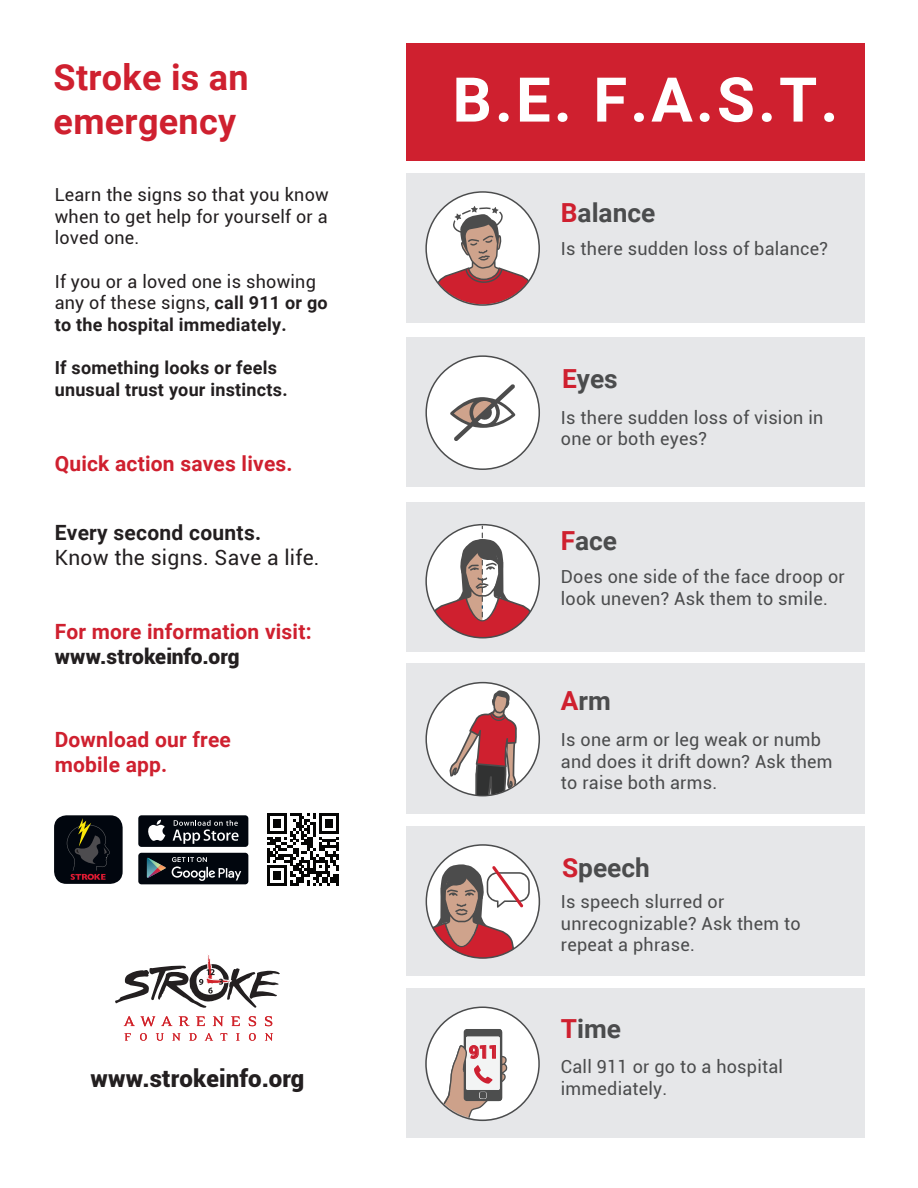
<style>
.page{position:relative;width:918px;height:1188px;background:#fff}
.page>*{position:absolute;margin:0;border:0;box-sizing:border-box;transform-origin:0 0}
.t1{font:700 61.8px "Roboto";color:#fff}
.t2{font:700 36px/43.2px "Roboto";letter-spacing:.01em;color:#cf202f}
.t3{font:700 26.25px "Roboto";color:#4b4c4d}
.t4{font:900 24px "Roboto";letter-spacing:.005em;color:#231f20}
.t5{font:700 21px/25.2px "Roboto";letter-spacing:.01em;color:#cf202f}
.t6{font:21px "Roboto";letter-spacing:.015em;color:#231f20}
.t7{font:700 21px "Roboto";letter-spacing:.015em;color:#231f20}
.t8{font:900 21px "Roboto";color:#231f20}
.t9{font:18px/21.6px "Roboto";letter-spacing:.015em;color:#4b4c4d}
.t10{font:18px/21.6px "Roboto";letter-spacing:.015em;color:#231f20;text-align:justify}
.t11{font:700 18px/21.6px "Roboto";letter-spacing:.015em;color:#231f20}
.t12{font:900 17.55px "Roboto";color:#ce2031}
.s1{font-weight:700}
.s2{color:#cf202f}
</style>
<div class="page">
<div style="left:406px;top:43px;width:459px;height:117px;background:#cf202f"></div>
<div style="left:406px;top:502px;width:459px;height:150px;background:#e6e7e9"></div>
<svg style="left:429px;top:526px;width:107px;height:112px"></svg>
<div style="left:425px;top:524px;width:115px;height:114px;border:2px solid #4b4c4d;border-radius:50%"></div>
<div style="left:406px;top:173px;width:459px;height:150px;background:#e6e7e9"></div>
<svg style="left:426px;top:191px;width:113px;height:113px"></svg>
<svg style="left:434px;top:206px;width:100px;height:98px;background:#d5aeae"></svg>
<div style="left:425px;top:191px;width:115px;height:115px;border:2px solid #4b4c4d;border-radius:50%"></div>
<div style="left:406px;top:664px;width:459px;height:150px;background:#e6e7e9"></div>
<div style="left:426px;top:683px;width:113px;height:113px;background:#fff;border-radius:50%"></div>
<svg style="left:450px;top:690px;width:67px;height:105px"></svg>
<div style="left:406px;top:826px;width:459px;height:150px;background:#e6e7e9"></div>
<div style="left:426px;top:845px;width:113px;height:113px;background:#fff;border-radius:50%"></div>
<svg style="left:426px;top:864px;width:104px;height:94px"></svg>
<div style="left:426px;top:844px;width:114px;height:115px;border:2px solid #4b4c4d;border-radius:50%"></div>
<div style="left:406px;top:337px;width:459px;height:150px;background:#e6e7e9"></div>
<div style="left:426px;top:356px;width:113px;height:113px;background:#fff;border-radius:50%"></div>
<div style="left:425px;top:355px;width:115px;height:115px;border:2px solid #4b4c4d;border-radius:50%"></div>
<svg style="left:450px;top:384px;width:65px;height:57px"></svg>
<div style="left:406px;top:988px;width:459px;height:150px;background:#e6e7e9"></div>
<div style="left:427px;top:1007px;width:112px;height:112px;background:#fff;border-radius:50%"></div>
<svg style="left:435px;top:1029px;width:75px;height:90px"></svg>
<div style="left:425px;top:1007px;width:115px;height:114px;border:2px solid #4b4c4d;border-radius:50%"></div>
<svg style="left:124px;top:1016px;width:31px;height:10px"></svg>
<svg style="left:161px;top:1016px;width:11px;height:10px"></svg>
<svg style="left:179px;top:1016px;width:11px;height:10px"></svg>
<svg style="left:196px;top:1016px;width:9px;height:10px"></svg>
<svg style="left:213px;top:1016px;width:11px;height:10px"></svg>
<svg style="left:231px;top:1016px;width:9px;height:10px"></svg>
<svg style="left:249px;top:1016px;width:7px;height:10px"></svg>
<svg style="left:265px;top:1016px;width:7px;height:10px"></svg>
<svg style="left:124px;top:1033px;width:7px;height:8px"></svg>
<svg style="left:140px;top:1033px;width:7px;height:8px"></svg>
<svg style="left:156px;top:1033px;width:8px;height:8px"></svg>
<svg style="left:172px;top:1033px;width:9px;height:8px"></svg>
<svg style="left:189px;top:1033px;width:7px;height:8px"></svg>
<svg style="left:205px;top:1033px;width:8px;height:8px"></svg>
<svg style="left:221px;top:1033px;width:6px;height:8px"></svg>
<svg style="left:236px;top:1033px;width:4px;height:8px"></svg>
<svg style="left:249px;top:1033px;width:7px;height:8px"></svg>
<svg style="left:265px;top:1033px;width:8px;height:8px"></svg>
<svg style="left:115px;top:955px;width:165px;height:53px"></svg>
<svg style="left:54px;top:815px;width:69px;height:69px;background:#1c1b1d"></svg>
<div style="left:138px;top:815px;width:110px;height:32px;background:#01060e;border-radius:3px"></div>
<svg style="left:148px;top:820px;width:17px;height:21px"></svg>
<svg style="left:173px;top:820px;width:66px;height:24px"></svg>
<div style="left:138px;top:853px;width:110px;height:31px;background:#01060e;border-radius:3px"></div>
<svg style="left:147px;top:857px;width:94px;height:24px"></svg>
<svg style="left:267px;top:813px;width:72px;height:73px"></svg>
<h2 class="t2" style="left:54px;top:55px;width:197px">Stroke is an emergency</h2>
<p class="t10" style="left:55px;top:183px;width:276px">Learn the signs so that you know when to get help for yourself or a loved one.</p>
<p class="t10" style="left:55px;top:270px;width:275px;text-align:left">If you or a loved one is showing any of these signs, <span class="s1">call 911 or go to the hospital immediately.</span></p>
<p class="t11" style="left:55px;top:356px;width:234px">If something looks or feels unusual trust your instincts.</p>
<p class="t5" style="left:55px;top:450px;width:239px">Quick action saves lives.</p>
<p class="t7" style="left:55px;top:517px;width:208px">Every second counts.</p>
<p class="t6" style="left:55px;top:543px;width:266px">Know the signs. Save a life.</p>
<p class="t5" style="left:55px;top:618px;width:258px">For more information visit:</p>
<p class="t8" style="left:55px;top:642px;width:187px">www.strokeinfo.org</p>
<p class="t5" style="left:55px;top:726px;width:178px">Download our free mobile app.</p>
<h3 class="t4" style="left:90px;top:1061px;width:216px">www.strokeinfo.org</h3>
<h1 class="t1" style="left:452px;top:56px;width:387px">B.E. F.A.S.T.</h1>
<h3 class="t3" style="left:561px;top:195px;width:96px"><span class="s2">B</span>alance</h3>
<p class="t9" style="left:561px;top:237px;width:269px">Is there sudden loss of balance?</p>
<h3 class="t3" style="left:562px;top:361px;width:57px"><span class="s2">E</span>yes</h3>
<p class="t9" style="left:561px;top:406px;width:264px">Is there sudden loss of vision in one or both eyes?</p>
<h3 class="t3" style="left:561px;top:523px;width:58px"><span class="s2">F</span>ace</h3>
<p class="t9" style="left:561px;top:565px;width:285px">Does one side of the face droop or look uneven? Ask them to smile.</p>
<h3 class="t3" style="left:561px;top:682px;width:51px"><span class="s2">A</span>rm</h3>
<p class="t9" style="left:561px;top:728px;width:273px">Is one arm or leg weak or numb and does it drift down? Ask them to raise both arms.</p>
<p class="t12" style="left:469px;top:1040px;width:31px">911</p>
<h3 class="t3" style="left:562px;top:849px;width:89px"><span class="s2">S</span>peech</h3>
<p class="t9" style="left:561px;top:890px;width:241px">Is speech slurred or unrecognizable? Ask them to repeat a phrase.</p>
<h3 class="t3" style="left:561px;top:1011px;width:62px"><span class="s2">T</span>ime</h3>
<p class="t9" style="left:561px;top:1055px;width:224px">Call 911 or go to a hospital immediately.</p>
</div>
